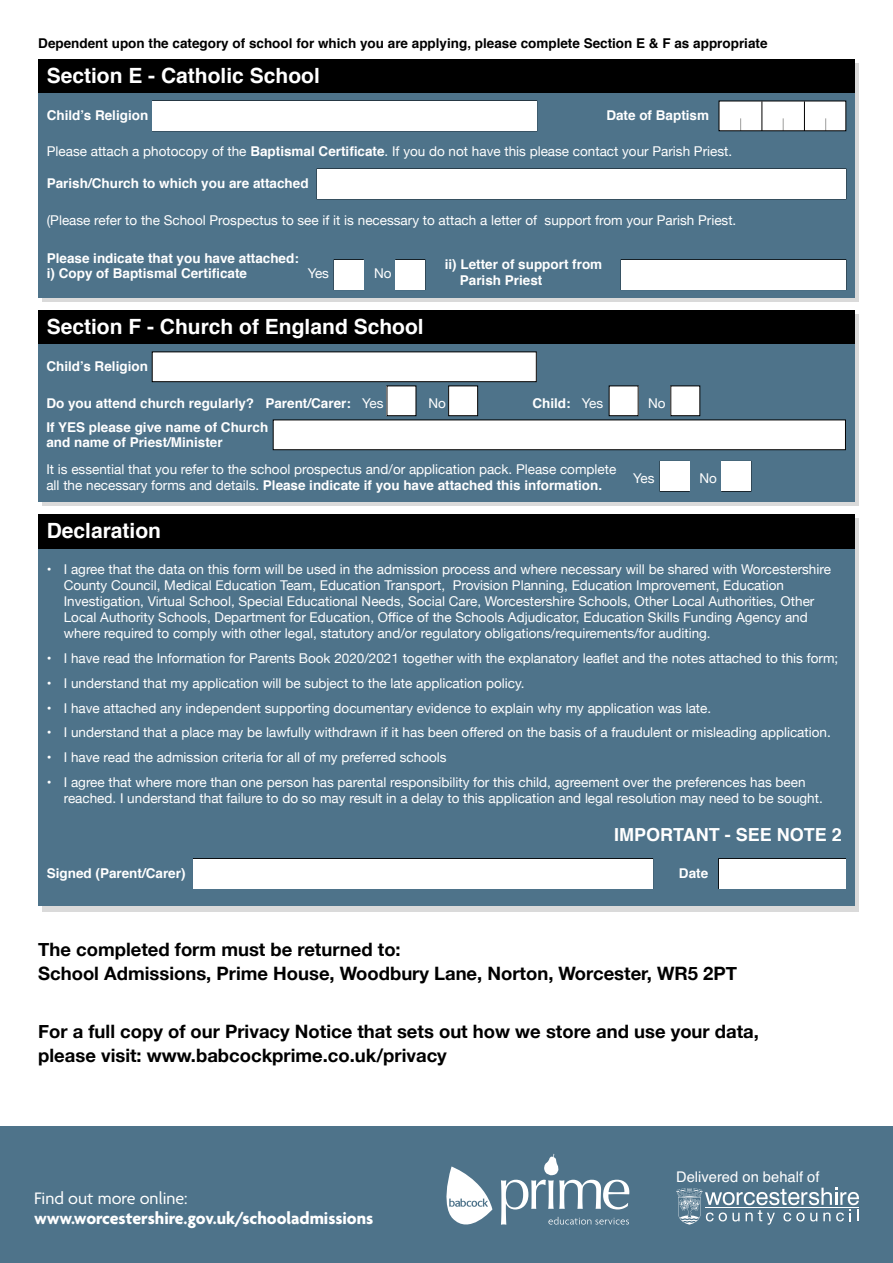
<style>
.page{position:relative;width:893px;height:1263px;background:#fff}
.page>*{position:absolute;margin:0;border:0;box-sizing:border-box;transform-origin:0 0}
.t1{font:700 21px "Helvetica";color:#fff}
.t2{font:700 18.45px/24px "Helvetica Neue";color:#000}
.t3{font:700 18px/19.5px "Agenda";color:#fff}
.t4{font:700 18px "Helvetica";color:#fff}
.t5{font:14.7px "Helvetica";color:#fff}
.t6{font:13.5px/16.2px "Helvetica Neue";color:#fff}
.t7{font:700 13.5px/15px "Helvetica";color:#fff}
.t8{font:700 13.5px "Helvetica";color:#000}
.s1{font-family:"Helvetica";font-weight:700}
.s2{font-family:"Helvetica Neue";font-weight:400}
.s3{font-weight:400}
</style>
<div class="page">
<div style="left:38px;top:60px;width:817px;height:34px;background:#000"></div>
<div style="left:38px;top:94px;width:817px;height:204px;background:#4e738a"></div>
<div style="left:38px;top:310px;width:817px;height:34px;background:#000"></div>
<div style="left:38px;top:344px;width:817px;height:158px;background:#4e738a"></div>
<div style="left:43px;top:519px;width:816px;height:393px;background:#dadada"></div>
<div style="left:38px;top:549px;width:817px;height:357px;background:#4e738a"></div>
<div style="left:38px;top:514px;width:817px;height:35px;background:#000"></div>
<div style="left:0;top:1127px;width:893px;height:136px;background:#4e738a"></div>
<svg style="left:501px;top:1154px;width:128px;height:71px"></svg>
<svg style="left:446px;top:1166px;width:46px;height:59px"></svg>
<svg style="left:193px;top:461px;width:653px;height:428px"></svg>
<div style="left:273px;top:420px;width:572px;height:30px;background:#fff"></div>
<div style="left:273px;top:420px;width:573px;height:30px;border:1px solid #000"></div>
<svg style="left:151px;top:100px;width:696px;height:282px"></svg>
<div style="left:334px;top:260px;width:29px;height:30px;background:#fff"></div>
<div style="left:153px;top:101px;width:384px;height:30px;background:#fff"></div>
<div style="left:621px;top:260px;width:225px;height:30px;background:#fff"></div>
<div style="left:317px;top:169px;width:529px;height:30px;background:#fff"></div>
<div style="left:396px;top:260px;width:29px;height:30px;background:#fff"></div>
<div style="left:660px;top:461px;width:29px;height:30px;background:#fff"></div>
<div style="left:722px;top:461px;width:29px;height:30px;background:#fff"></div>
<div style="left:193px;top:859px;width:460px;height:29px;background:#fff"></div>
<div style="left:719px;top:859px;width:126px;height:29px;background:#fff"></div>
<svg style="left:386px;top:385px;width:315px;height:31px"></svg>
<svg style="left:676px;top:1188px;width:183px;height:37px"></svg>
<p class="t8" style="left:38px;top:33px;width:731px">Dependent upon the category of school for which you are applying, please complete Section E &amp; F as appropriate</p>
<h3 class="t1" style="left:47px;top:59px;width:275px">Section E - Catholic School</h3>
<p class="t7" style="left:47px;top:108px;width:103px">Child’s Religion</p>
<p class="t7" style="left:606px;top:108px;width:104px">Date of Baptism</p>
<p class="t6" style="left:47px;top:144px;width:687px">Please attach a photocopy of the <span class="s1">Baptismal Certificate</span>. If you do not have this please contact your Parish Priest.</p>
<p class="t7" style="left:47px;top:176px;width:263px">Parish/Church to which you are attached</p>
<p class="t6" style="left:47px;top:213px;width:691px">(Please refer to the School Prospectus to see if it is necessary to attach a letter of support from your Parish Priest.</p>
<p class="t7" style="left:47px;top:251px;width:254px">Please indicate that you have attached:</p>
<p class="t7" style="left:445px;top:257px;width:159px">ii) Letter of support from</p>
<p class="t7" style="left:47px;top:266px;width:202px">i) Copy of Baptismal Certificate</p>
<p class="t6" style="left:308px;top:266px;width:23px">Yes</p>
<p class="t6" style="left:374px;top:266px;width:19px">No</p>
<p class="t7" style="left:460px;top:273px;width:84px">Parish Priest</p>
<h3 class="t1" style="left:47px;top:310px;width:378px">Section F - Church of England School</h3>
<p class="t7" style="left:46px;top:359px;width:103px">Child’s Religion</p>
<p class="t7" style="left:46px;top:396px;width:339px">Do you attend church regularly? Parent/Carer: <span class="s2">Yes</span></p>
<p class="t6" style="left:429px;top:396px;width:19px">No</p>
<p class="t7" style="left:532px;top:396px;width:72px">Child: <span class="s2">Yes</span></p>
<p class="t7" style="left:46px;top:420px;width:223px">If YES please give name of Church and name of Priest/Minister</p>
<p class="t6" style="left:46px;top:462px;width:571px">It is essential that you refer to the school prospectus and/or application pack. Please complete all the necessary forms and details. <span class="s1">Please indicate if you have attached this information.</span></p>
<p class="t6" style="left:648px;top:396px;width:19px">No</p>
<p class="t6" style="left:633px;top:471px;width:23px">Yes</p>
<p class="t6" style="left:699px;top:471px;width:19px">No</p>
<p class="t1" style="left:47px;top:514px;width:116px">Declaration</p>
<p class="t6" style="left:64px;top:561px;width:769px;text-indent:-17px">• I agree that the data on this form will be used in the admission process and where necessary will be shared with Worcestershire<br>County Council, Medical Education Team, Education Transport, Provision Planning, Education Improvement, Education<br>Investigation, Virtual School, Special Educational Needs, Social Care, Worcestershire Schools, Other Local Authorities, Other</p>
<p class="t6" style="left:64px;top:610px;width:745px">Local Authority Schools, Department for Education, Office of the Schools Adjudicator, Education Skills Funding Agency and</p>
<p class="t6" style="left:64px;top:626px;width:648px">where required to comply with other legal, statutory and/or regulatory obligations/requirements/for auditing.</p>
<p class="t6" style="left:47px;top:651px;width:793px">• I have read the Information for Parents Book 2020/2021 together with the explanatory leaflet and the notes attached to this form;</p>
<p class="t6" style="left:47px;top:676px;width:479px">• I understand that my application will be subject to the late application policy.</p>
<p class="t6" style="left:47px;top:700px;width:666px">• I have attached any independent supporting documentary evidence to explain why my application was late.</p>
<p class="t6" style="left:47px;top:725px;width:785px">• I understand that a place may be lawfully withdrawn if it has been offered on the basis of a fraudulent or misleading application.</p>
<p class="t6" style="left:47px;top:750px;width:401px">• I have read the admission criteria for all of my preferred schools</p>
<p class="t6" style="left:64px;top:774px;width:760px;text-indent:-17px">• I agree that where more than one person has parental responsibility for this child, agreement over the preferences has been reached. I understand that failure to do so may result in a delay to this application and legal resolution may need to be sought.</p>
<p class="t4" style="left:614px;top:820px;width:229px">IMPORTANT - SEE NOTE 2</p>
<p class="t7" style="left:47px;top:866px;width:140px">Signed (Parent/Carer)</p>
<p class="t7" style="left:679px;top:866px;width:31px">Date</p>
<p class="t2" style="left:38px;top:937px;width:700px">The completed form must be returned to:<br>School Admissions, Prime House, Woodbury Lane, Norton, Worcester, WR5 2PT</p>
<p class="t2" style="left:38px;top:1019px;width:722px">For a full copy of our Privacy Notice that sets out how we store and use your data, please visit: www.babcockprime.co.uk/privacy</p>
<p class="t3" style="left:34px;top:1188px;width:341px"><span class="s3">Find out more online: </span>www.worcestershire.gov.uk/schooladmissions</p>
<p class="t5" style="left:676px;top:1166px;width:145px">Delivered on behalf of</p>
</div>
